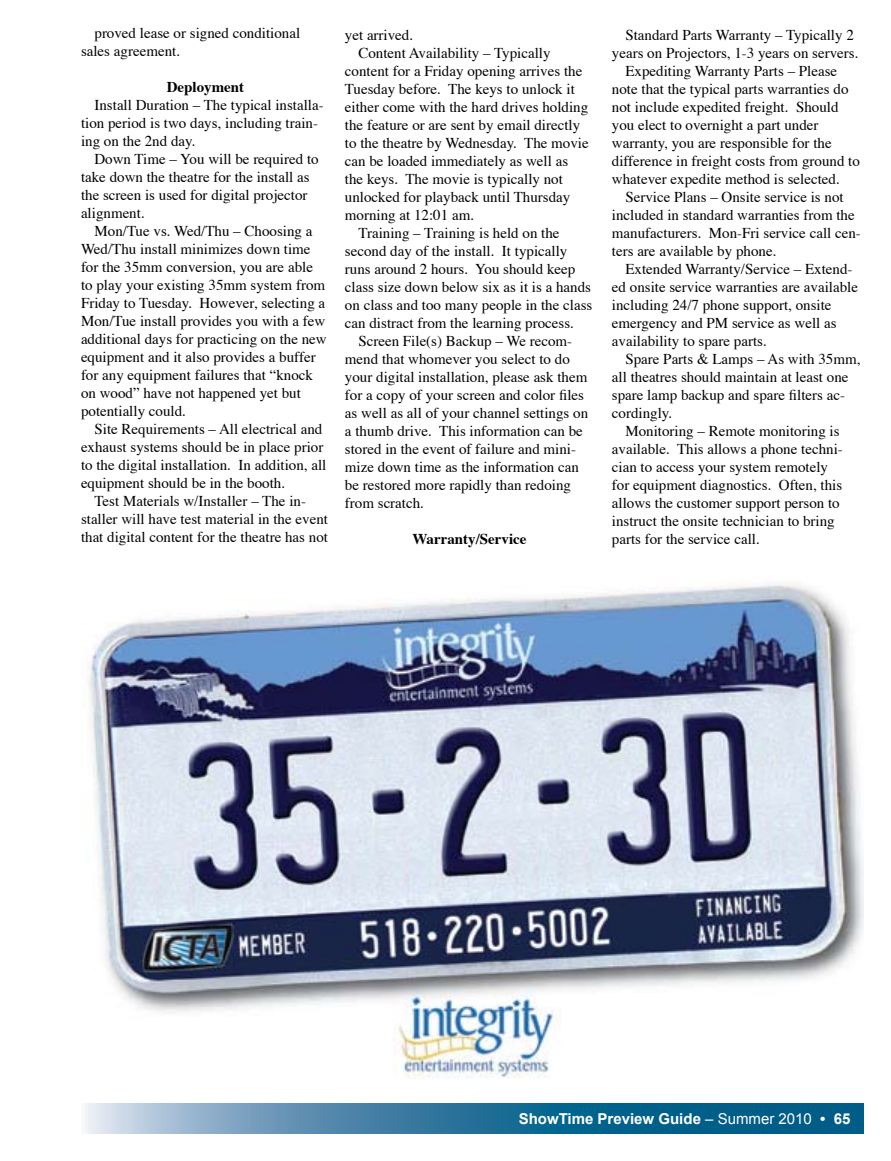
<style>
.page{position:relative;width:891px;height:1161px;background:#fff}
.page>*{position:absolute;margin:0;border:0;box-sizing:border-box;transform-origin:0 0}
.t1{font:15px/18px "Times";color:#000}
.t2{font:700 15px "Arial";color:#fff}
.t3{font:700 15px "Times";color:#000}
.s1{font-weight:400}
</style>
<div class="page">
<svg style="left:85px;top:1104px;width:779px;height:30px;background:#3c80a3"></svg>
<img style="left:89px;top:584px;width:775px;height:495px">
<p class="t1" style="left:81px;top:23px;width:221px;text-indent:14px">proved lease or signed conditional sales agreement.</p>
<p class="t3" style="left:167px;top:73px;width:79px">Deployment</p>
<p class="t1" style="left:81px;top:95px;width:244px;text-indent:13px">Install Duration – The typical installa&shy;tion period is two days, including train&shy;ing on the 2nd day.</p>
<p class="t1" style="left:81px;top:149px;width:239px;text-indent:14px">Down Time – You will be required to take down the theatre for the install as the screen is used for digital projector alignment.</p>
<p class="t1" style="left:81px;top:221px;width:247px;text-indent:14px">Mon/Tue vs. Wed/Thu – Choosing a Wed/Thu install minimizes down time for the 35mm conversion, you are able to play your existing 35mm system from Friday to Tuesday. However, selecting a Mon/Tue install provides you with a few additional days for practicing on the new equipment and it also provides a buffer for any equipment failures that “knock on wood” have not happened yet but potentially could.</p>
<p class="t1" style="left:81px;top:419px;width:247px;text-indent:14px">Site Requirements – All electrical and exhaust systems should be in place prior to the digital installation. In addition, all equipment should be in the booth.</p>
<p class="t1" style="left:81px;top:491px;width:249px;text-align:center">Test Materials w/Installer – The in&shy;staller will have test material in the event that digital content for the theatre has not</p>
<p class="t1" style="left:345px;top:25px;width:70px">yet arrived.</p>
<p class="t1" style="left:358px;top:43px;width:194px">Content Availability – Typically</p>
<p class="t1" style="left:345px;top:61px;width:239px">content for a Friday opening arrives the</p>
<p class="t1" style="left:345px;top:79px;width:231px">Tuesday before. The keys to unlock it</p>
<p class="t1" style="left:345px;top:97px;width:245px">either come with the hard drives holding</p>
<p class="t1" style="left:345px;top:115px;width:237px">the feature or are sent by email directly</p>
<p class="t1" style="left:345px;top:133px;width:245px">to the theatre by Wednesday. The movie</p>
<p class="t1" style="left:345px;top:151px;width:225px">can be loaded immediately as well as</p>
<p class="t1" style="left:345px;top:169px;width:220px">the keys. The movie is typically not</p>
<p class="t1" style="left:345px;top:187px;width:227px">unlocked for playback until Thursday</p>
<p class="t1" style="left:345px;top:205px;width:131px">morning at 12:01 am.</p>
<p class="t1" style="left:358px;top:223px;width:203px">Training – Training is held on the</p>
<p class="t1" style="left:345px;top:241px;width:224px">second day of the install. It typically</p>
<p class="t1" style="left:345px;top:259px;width:232px">runs around 2 hours. You should keep</p>
<p class="t1" style="left:345px;top:277px;width:248px">class size down below six as it is a hands</p>
<p class="t1" style="left:345px;top:295px;width:249px">on class and too many people in the class</p>
<p class="t1" style="left:345px;top:313px;width:231px">can distract from the learning process.</p>
<p class="t1" style="left:358px;top:331px;width:215px">Screen File(s) Backup – We recom-</p>
<p class="t1" style="left:345px;top:349px;width:226px">mend that whomever you select to do</p>
<p class="t1" style="left:345px;top:367px;width:244px">your digital installation, please ask them</p>
<p class="t1" style="left:345px;top:385px;width:241px">for a copy of your screen and color files</p>
<p class="t1" style="left:345px;top:403px;width:245px">as well as all of your channel settings on</p>
<p class="t1" style="left:345px;top:421px;width:240px">a thumb drive. This information can be</p>
<p class="t1" style="left:345px;top:439px;width:233px">stored in the event of failure and mini-</p>
<p class="t1" style="left:345px;top:457px;width:236px">mize down time as the information can</p>
<p class="t1" style="left:345px;top:475px;width:228px">be restored more rapidly than redoing</p>
<p class="t1" style="left:345px;top:493px;width:81px">from scratch.</p>
<p class="t3" style="left:412px;top:525px;width:116px">Warranty/Service</p>
<p class="t1" style="left:625px;top:25px;width:230px">Standard Parts Warranty – Typically 2</p>
<p class="t1" style="left:612px;top:43px;width:248px">years on Projectors, 1-3 years on servers.</p>
<p class="t1" style="left:625px;top:61px;width:213px">Expediting Warranty Parts – Please</p>
<p class="t1" style="left:612px;top:79px;width:238px">note that the typical parts warranties do</p>
<p class="t1" style="left:612px;top:97px;width:228px">not include expedited freight. Should</p>
<p class="t1" style="left:612px;top:115px;width:208px">you elect to overnight a part under</p>
<p class="t1" style="left:612px;top:133px;width:221px">warranty, you are responsible for the</p>
<p class="t1" style="left:612px;top:151px;width:250px">difference in freight costs from ground to</p>
<p class="t1" style="left:612px;top:169px;width:229px">whatever expedite method is selected.</p>
<p class="t1" style="left:625px;top:187px;width:220px">Service Plans – Onsite service is not</p>
<p class="t1" style="left:612px;top:205px;width:244px">included in standard warranties from the</p>
<p class="t1" style="left:612px;top:223px;width:250px">manufacturers. Mon-Fri service call cen-</p>
<p class="t1" style="left:612px;top:241px;width:166px">ters are available by phone.</p>
<p class="t1" style="left:625px;top:259px;width:229px">Extended Warranty/Service – Extend-</p>
<p class="t1" style="left:612px;top:277px;width:248px">ed onsite service warranties are available</p>
<p class="t1" style="left:612px;top:295px;width:221px">including 24/7 phone support, onsite</p>
<p class="t1" style="left:612px;top:313px;width:226px">emergency and PM service as well as</p>
<p class="t1" style="left:612px;top:331px;width:156px">availability to spare parts.</p>
<p class="t1" style="left:625px;top:349px;width:237px">Spare Parts &amp; Lamps – As with 35mm,</p>
<p class="t1" style="left:612px;top:367px;width:238px">all theatres should maintain at least one</p>
<p class="t1" style="left:612px;top:385px;width:235px">spare lamp backup and spare filters ac-</p>
<p class="t1" style="left:612px;top:403px;width:62px">cordingly.</p>
<p class="t1" style="left:625px;top:421px;width:216px">Monitoring – Remote monitoring is</p>
<p class="t1" style="left:612px;top:439px;width:232px">available. This allows a phone techni-</p>
<p class="t1" style="left:612px;top:457px;width:218px">cian to access your system remotely</p>
<p class="t1" style="left:612px;top:475px;width:232px">for equipment diagnostics. Often, this</p>
<p class="t1" style="left:612px;top:493px;width:229px">allows the customer support person to</p>
<p class="t1" style="left:612px;top:511px;width:224px">instruct the onsite technician to bring</p>
<p class="t1" style="left:612px;top:529px;width:149px">parts for the service call.</p>
<p class="t2" style="left:519px;top:1111px;width:333px">ShowTime Preview Guide <span class="s1">– Summer 2010</span> • 65</p>
</div>
